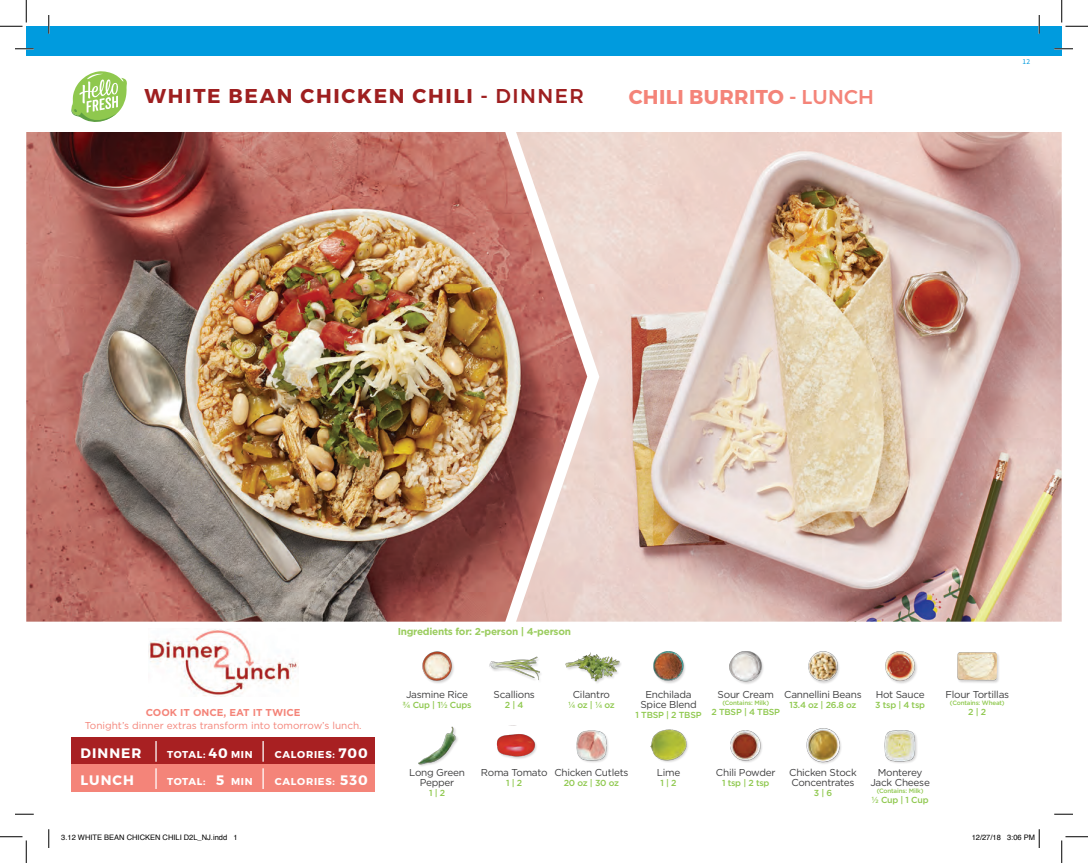
<style>
.page{position:relative;width:1088px;height:863px;background:#fff}
.page>*{position:absolute;margin:0;border:0;box-sizing:border-box;transform-origin:0 0}
.t1{font:700 20px "Montserrat";letter-spacing:.085em;color:#9e1f20}
.t2{font:700 20px "Montserrat";letter-spacing:.02em;color:#f48479}
.t3{font:700 13.75px "Montserrat";letter-spacing:.075em;color:#fff}
.t4{font:10px/10px "Gotham";letter-spacing:-.025em;color:#3e3e3f;text-align:center}
.t5{font:10px "Gotham";color:#f48479}
.t6{font:700 10px "Montserrat";letter-spacing:.075em;color:#fff}
.t7{font:700 10px "Gotham";letter-spacing:-.025em;color:#9bcd5f}
.t8{font:700 10px "Gotham";color:#f48479}
.t9{font:500 8.75px "Gotham";letter-spacing:-.025em;color:#8fc84e}
.t10{font:7.5px "Helvetica";color:#000}
.t11{font:7.5px "Source Sans Pro";color:#009bde}
.t12{font:500 6.25px "Gotham";letter-spacing:-.025em;color:#8fc84e}
.s1{font-weight:500}
</style>
<div class="page">
<div style="left:71px;top:737px;width:304px;height:27px;background:#a82022"></div>
<div style="left:71px;top:764px;width:304px;height:27px;background:#f48479"></div>
<svg style="left:71px;top:71px;width:56px;height:51px"></svg>
<hr style="left:155px;top:768px;width:2px;height:21px;background:#fff">
<hr style="left:262px;top:768px;width:2px;height:21px;background:#fff">
<hr style="left:155px;top:741px;width:2px;height:20px;background:#fff">
<hr style="left:262px;top:741px;width:2px;height:20px;background:#fff">
<img style="left:422px;top:651px;width:32px;height:32px">
<img style="left:489px;top:656px;width:51px;height:25px">
<img style="left:565px;top:652px;width:56px;height:31px">
<img style="left:653px;top:651px;width:32px;height:32px">
<img style="left:729px;top:651px;width:34px;height:33px">
<img style="left:808px;top:651px;width:31px;height:33px">
<div style="left:957px;top:652px;width:43px;height:31px;background:#231f20;opacity:.2"></div>
<img style="left:957px;top:652px;width:39px;height:31px">
<img style="left:885px;top:651px;width:32px;height:33px">
<div style="left:418px;top:726px;width:41px;height:41px;background:#231f20;opacity:.2"></div>
<img style="left:418px;top:726px;width:39px;height:39px">
<img style="left:496px;top:734px;width:41px;height:25px">
<img style="left:576px;top:730px;width:32px;height:33px">
<img style="left:650px;top:729px;width:38px;height:33px">
<img style="left:730px;top:730px;width:32px;height:32px">
<img style="left:806px;top:728px;width:35px;height:36px">
<img style="left:884px;top:730px;width:33px;height:33px">
<img style="left:587px;top:132px;width:474px;height:489px">
<img style="left:26px;top:132px;width:561px;height:489px">
<img style="left:148px;top:629px;width:150px;height:67px">
<div style="left:26px;top:26px;width:1035px;height:30px;background:#009bde"></div>
<svg style="left:15px;top:48px;width:19px;height:2px"></svg>
<svg style="left:1054px;top:48px;width:19px;height:2px"></svg>
<svg style="left:15px;top:813px;width:19px;height:2px"></svg>
<svg style="left:1054px;top:813px;width:19px;height:2px"></svg>
<svg style="left:48px;top:15px;width:2px;height:19px"></svg>
<svg style="left:48px;top:829px;width:2px;height:19px"></svg>
<svg style="left:1038px;top:15px;width:2px;height:19px"></svg>
<svg style="left:0;top:0;width:27px;height:27px"></svg>
<svg style="left:0;top:836px;width:27px;height:26px"></svg>
<svg style="left:1061px;top:0;width:27px;height:27px"></svg>
<svg style="left:1061px;top:836px;width:27px;height:26px"></svg>
<svg style="left:1038px;top:829px;width:2px;height:19px"></svg>
<h1 class="t1" style="left:144px;top:84px;width:441px">WHITE BEAN CHICKEN CHILI - <span class="s1">DINNER</span></h1>
<h1 class="t2" style="left:628px;top:84px;width:247px">CHILI BURRITO - <span class="s1">LUNCH</span></h1>
<p class="t11" style="left:1022px;top:57px;width:9px">12</p>
<p class="t8" style="left:146px;top:705px;width:156px">COOK IT ONCE, EAT IT TWICE</p>
<p class="t5" style="left:85px;top:718px;width:278px">Tonight’s dinner extras transform into tomorrow’s lunch.</p>
<h2 class="t3" style="left:81px;top:744px;width:62px">DINNER</h2>
<p class="t6" style="left:167px;top:748px;width:40px">TOTAL:</p>
<p class="t6" style="left:231px;top:748px;width:23px">MIN</p>
<p class="t6" style="left:275px;top:748px;width:62px">CALORIES:</p>
<h2 class="t3" style="left:208px;top:744px;width:21px">40</h2>
<h2 class="t3" style="left:338px;top:744px;width:31px">700</h2>
<h2 class="t3" style="left:340px;top:771px;width:29px">530</h2>
<h2 class="t3" style="left:81px;top:771px;width:55px">LUNCH</h2>
<p class="t6" style="left:167px;top:775px;width:40px">TOTAL:</p>
<p class="t6" style="left:231px;top:775px;width:23px">MIN</p>
<p class="t6" style="left:275px;top:775px;width:62px">CALORIES:</p>
<h2 class="t3" style="left:216px;top:771px;width:10px">5</h2>
<p class="t7" style="left:398px;top:625px;width:175px">Ingredients for: 2-person | 4-person</p>
<p class="t4" style="left:406px;top:689px;width:64px">Jasmine Rice</p>
<p class="t9" style="left:402px;top:699px;width:70px">¾ Cup | 1½ Cups</p>
<p class="t4" style="left:493px;top:689px;width:43px">Scallions</p>
<p class="t9" style="left:505px;top:699px;width:20px">2 | 4</p>
<p class="t4" style="left:573px;top:689px;width:39px">Cilantro</p>
<p class="t9" style="left:568px;top:699px;width:48px">¼ oz | ¼ oz</p>
<p class="t4" style="left:640px;top:689px;width:58px">Enchilada<br>Spice Blend</p>
<p class="t9" style="left:635px;top:709px;width:67px">1 TBSP | 2 TBSP</p>
<p class="t4" style="left:784px;top:689px;width:79px">Cannellini Beans</p>
<p class="t9" style="left:789px;top:699px;width:69px">13.4 oz | 26.8 oz</p>
<p class="t4" style="left:717px;top:689px;width:58px">Sour Cream</p>
<p class="t12" style="left:722px;top:699px;width:48px">(Contains: Milk)</p>
<p class="t9" style="left:711px;top:706px;width:70px">2 TBSP | 4 TBSP</p>
<p class="t4" style="left:875px;top:689px;width:50px">Hot Sauce</p>
<p class="t9" style="left:875px;top:699px;width:51px">3 tsp | 4 tsp</p>
<p class="t4" style="left:945px;top:689px;width:65px">Flour Tortillas</p>
<p class="t12" style="left:949px;top:699px;width:56px">(Contains: Wheat)</p>
<p class="t9" style="left:968px;top:706px;width:19px">2 | 2</p>
<p class="t4" style="left:409px;top:767px;width:57px">Long Green<br>Pepper</p>
<p class="t9" style="left:429px;top:787px;width:18px">1 | 2</p>
<p class="t4" style="left:481px;top:767px;width:68px">Roma Tomato</p>
<p class="t9" style="left:506px;top:777px;width:18px">1 | 2</p>
<p class="t4" style="left:554px;top:767px;width:76px">Chicken Cutlets</p>
<p class="t9" style="left:564px;top:777px;width:57px">20 oz | 30 oz</p>
<p class="t4" style="left:657px;top:767px;width:25px">Lime</p>
<p class="t9" style="left:660px;top:777px;width:18px">1 | 2</p>
<p class="t4" style="left:716px;top:767px;width:61px">Chili Powder</p>
<p class="t9" style="left:722px;top:777px;width:49px">1 tsp | 2 tsp</p>
<p class="t4" style="left:789px;top:767px;width:69px;text-align:left">Chicken Stock<br>Concentrates</p>
<p class="t9" style="left:813px;top:787px;width:20px">3 | 6</p>
<p class="t4" style="left:870px;top:767px;width:61px">Monterey<br>Jack Cheese</p>
<p class="t12" style="left:876px;top:787px;width:48px">(Contains: Milk)</p>
<p class="t9" style="left:871px;top:794px;width:58px">½ Cup | 1 Cup</p>
<p class="t10" style="left:61px;top:832px;width:178px">3.12 WHITE BEAN CHICKEN CHILI D2L_NJ.indd 1</p>
<p class="t10" style="left:971px;top:832px;width:65px">12/27/18 3:06 PM</p>
</div>
